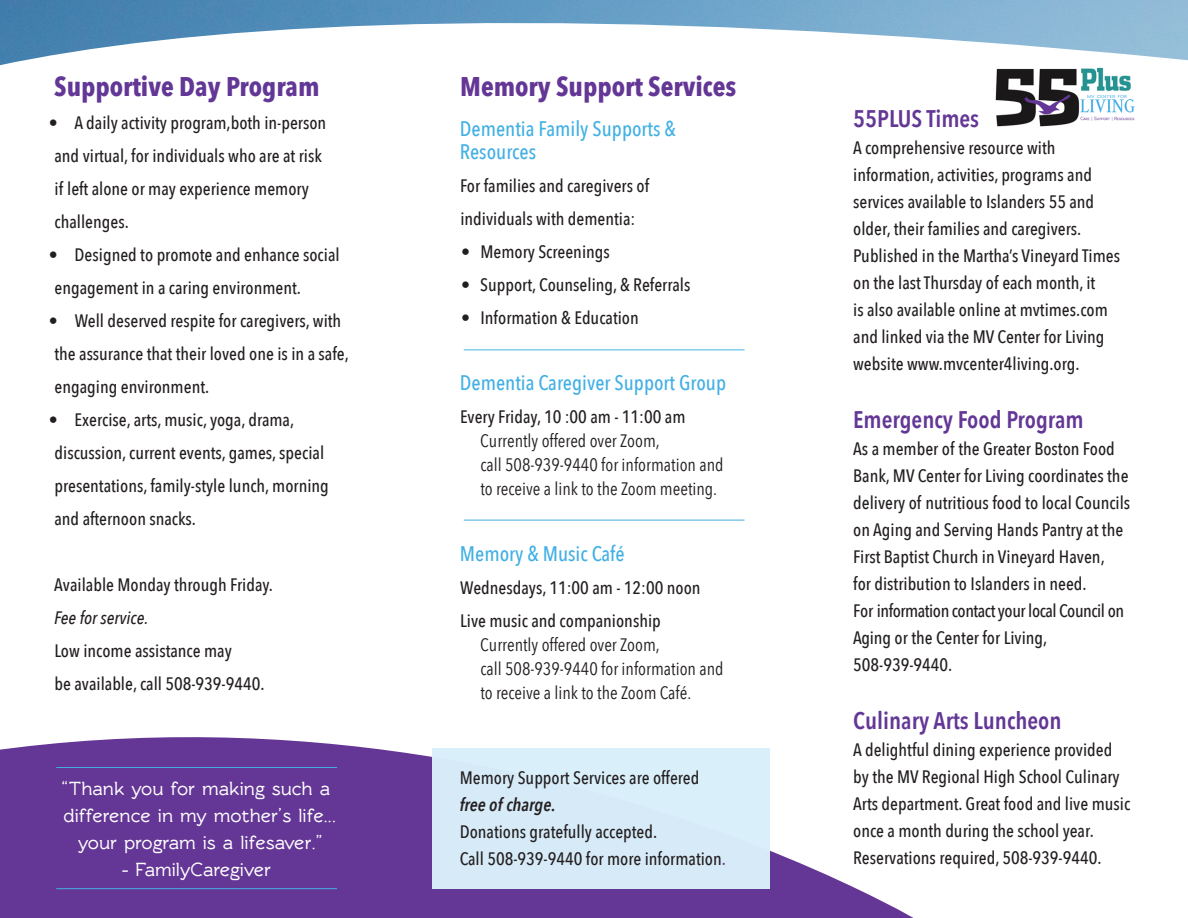
<style>
.page{position:relative;width:1188px;height:918px;background:#fff}
.page>*{position:absolute;margin:0;border:0;box-sizing:border-box;transform-origin:0 0}
.t1{font:700 27px "Avenir Next Condensed";color:#643695}
.t2{font:700 27px "Avenir Next Condensed";color:#633796}
.t3{font:600 24px "Avenir Next Condensed";color:#633796}
.t4{font:500 21px/22.5px "Avenir Next Condensed";color:#42b0e4}
.t5{font:700 19.5px/27px "Rawengulk";color:#fff;text-align:center}
.t6{font:500 18px/27px "Avenir Next Condensed";color:#231f20}
.t7{font:18px/24px "Avenir Next Condensed";color:#231f20}
.s1{font-style:italic}
.s2{font-weight:600;font-style:italic}
.s3{color:#643695}
</style>
<div class="page">
<svg style="left:0;top:0;width:1188px;height:66px"></svg>
<svg style="left:0;top:737px;width:914px;height:181px;fill:#643695"></svg>
<div style="left:433px;top:748px;width:337px;height:141px;background:#d9effa"></div>
<hr style="left:56px;top:888px;width:281px;height:1px;background:#42b0e4">
<hr style="left:56px;top:767px;width:281px;height:1px;background:#42b0e4">
<hr style="left:464px;top:350px;width:281px;height:1px;background:#42b0e4">
<hr style="left:464px;top:520px;width:281px;height:1px;background:#42b0e4">
<img style="left:995px;top:67px;width:140px;height:60px">
<p class="t2" style="left:54px;top:70px;width:267px">Supportive Day Program</p>
<p class="t6" style="left:55px;top:106px;width:273px;line-height:33px;text-indent:-6px">• A daily activity program,both in-person and virtual, for individuals who are at risk if left alone or may experience memory challenges.</p>
<p class="t6" style="left:55px;top:238px;width:287px;line-height:33px;text-indent:-6px">• Designed to promote and enhance social engagement in a caring environment.</p>
<p class="t6" style="left:54px;top:304px;width:296px;line-height:33px;text-indent:-6px">• Well deserved respite for caregivers, with the assurance that their loved one is in a safe, engaging environment.</p>
<p class="t6" style="left:54px;top:403px;width:276px;line-height:33px;text-indent:-6px">• Exercise, arts, music, yoga, drama, discussion, current events, games, special presentations, family-style lunch, morning and afternoon snacks.</p>
<p class="t6" style="left:54px;top:568px;width:221px;line-height:33px">Available Monday through Friday.<br><span class="s1">Fee for service.</span></p>
<p class="t6" style="left:54px;top:637px;width:179px">Low income assistance may</p>
<p class="t6" style="left:54px;top:670px;width:212px">be available, call 508-939-9440.</p>
<p class="t5" style="left:62px;top:775px;width:276px">“Thank you for making such a difference in my mother’s life... your program is a lifesaver.”</p>
<p class="t5" style="left:122px;top:856px;width:151px">- FamilyCaregiver</p>
<p class="t1" style="left:460px;top:70px;width:278px">Memory Support Services</p>
<p class="t4" style="left:460px;top:117px;width:217px">Dementia Family Supports &amp;<br>Resources</p>
<p class="t6" style="left:460px;top:169px;width:191px;line-height:33px">For families and caregivers of individuals with dementia:</p>
<p class="t6" style="left:461px;top:238px;width:150px">• Memory Screenings</p>
<p class="t6" style="left:461px;top:271px;width:231px">• Support, Counseling, &amp; Referrals</p>
<p class="t6" style="left:461px;top:304px;width:179px">• Information &amp; Education</p>
<p class="t4" style="left:460px;top:371px;width:268px">Dementia Caregiver Support Group</p>
<p class="t6" style="left:460px;top:403px;width:227px">Every Friday, 10 :00 am - 11:00 am</p>
<p class="t7" style="left:480px;top:427px;width:245px">Currently offered over Zoom,<br>call 508-939-9440 for information and to receive a link to the Zoom meeting.</p>
<p class="t4" style="left:460px;top:542px;width:166px">Memory &amp; Music Café</p>
<p class="t6" style="left:460px;top:574px;width:242px">Wednesdays, 11:00 am - 12:00 noon</p>
<p class="t6" style="left:460px;top:607px;width:202px">Live music and companionship</p>
<p class="t7" style="left:480px;top:631px;width:245px">Currently offered over Zoom,<br>call 508-939-9440 for information and to receive a link to the Zoom Café.</p>
<p class="t6" style="left:460px;top:764px;width:241px">Memory Support Services are offered <span class="s2">free of charge.</span></p>
<p class="t6" style="left:460px;top:818px;width:199px">Donations gratefully accepted.</p>
<p class="t6" style="left:460px;top:845px;width:268px">Call 508-939-9440 for more information<span class="s3">.</span></p>
<p class="t3" style="left:853px;top:98px;width:127px">55PLUS Times</p>
<p class="t6" style="left:853px;top:134px;width:268px">A comprehensive resource with information, activities, programs and services available to Islanders 55 and older, their families and caregivers.<br>Published in the Martha’s Vineyard Times on the last Thursday of each month, it<br>is also available online at mvtimes.com and linked via the MV Center for Living website www.mvcenter4living.org.</p>
<p class="t3" style="left:853px;top:399px;width:232px">Emergency Food Program</p>
<p class="t6" style="left:853px;top:435px;width:279px">As a member of the Greater Boston Food Bank, MV Center for Living coordinates the delivery of nutritious food to local Councils on Aging and Serving Hands Pantry at the First Baptist Church in Vineyard Haven,</p>
<p class="t6" style="left:853px;top:570px;width:272px">for distribution to Islanders in need.<br>For information contact your local Council on<br>Aging or the Center for Living,<br>508-939-9440.</p>
<p class="t3" style="left:853px;top:700px;width:210px">Culinary Arts Luncheon</p>
<p class="t6" style="left:853px;top:736px;width:279px">A delightful dining experience provided by the MV Regional High School Culinary Arts department. Great food and live music once a month during the school year.</p>
<p class="t6" style="left:853px;top:844px;width:250px">Reservations required, 508-939-9440.</p>
</div>
